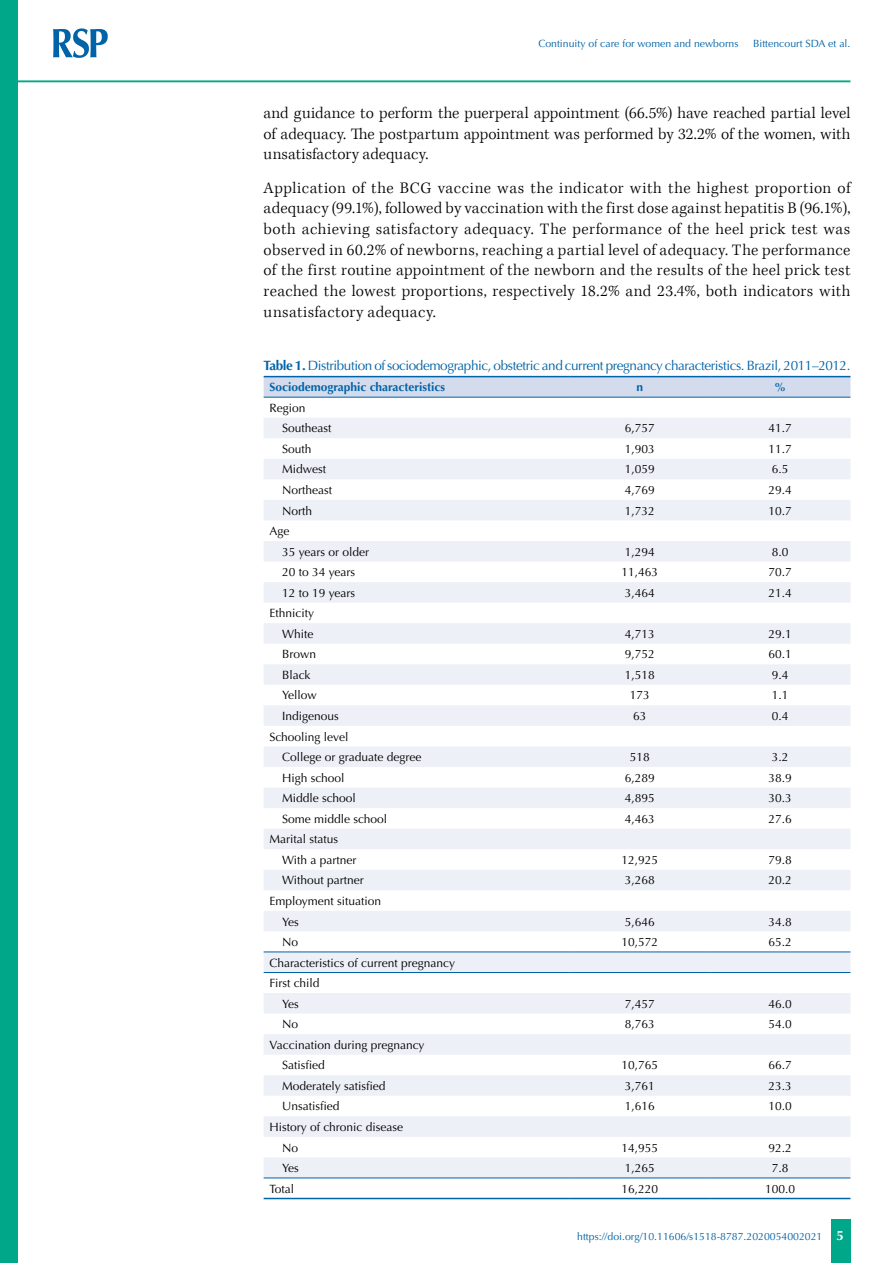
<style>
.page{position:relative;width:893px;height:1263px;background:#fff}
.page>*{position:absolute;margin:0;border:0;box-sizing:border-box;transform-origin:0 0}
.t1{font:300 16.5px/20.7px "Kepler Std";letter-spacing:.015em;color:#000;text-align:justify}
.t2{font:13.5px "Optima LT Std";letter-spacing:-.03em;color:#0063a7}
.t3{font:700 13.5px "Optima LT Std";color:#fff}
.t4{font:12px/20.5px "Optima LT Std";color:#000}
.t5{font:700 12px "Optima LT Std";color:#0063a7}
.t6{font:10.5px "Optima LT Std";color:#0063a7}
.s1{font-weight:700}
</style>
<div class="page">
<div style="left:831px;top:1220px;width:20px;height:43px;background:#00a788"></div>
<div style="left:0;top:0;width:18px;height:1263px;background:#00a788"></div>
<svg style="left:53px;top:28px;width:55px;height:30px"></svg>
<hr style="left:18px;top:80px;width:832px;height:2px;background:#00a788">
<svg style="left:264px;top:377px;width:586px;height:20px;background:#ccd6e9"></svg>
<svg style="left:264px;top:418px;width:586px;height:759px;fill:#f1f3f8"></svg>
<hr style="left:264px;top:376px;width:306px;height:1px;background:#0063a7">
<hr style="left:570px;top:376px;width:140px;height:1px;background:#0063a7">
<hr style="left:710px;top:376px;width:140px;height:1px;background:#0063a7">
<hr style="left:264px;top:397px;width:306px;height:1px;background:#0063a7">
<hr style="left:570px;top:397px;width:140px;height:1px;background:#0063a7">
<hr style="left:710px;top:397px;width:140px;height:1px;background:#0063a7">
<hr style="left:264px;top:1198px;width:306px;height:1px;background:#0063a7">
<hr style="left:570px;top:1198px;width:140px;height:1px;background:#0063a7">
<hr style="left:710px;top:1198px;width:140px;height:1px;background:#0063a7">
<hr style="left:264px;top:1177px;width:306px;height:1px;background:#0063a7">
<hr style="left:570px;top:1177px;width:140px;height:1px;background:#0063a7">
<hr style="left:710px;top:1177px;width:140px;height:1px;background:#0063a7">
<hr style="left:264px;top:951px;width:306px;height:1px;background:#0063a7">
<hr style="left:570px;top:951px;width:140px;height:1px;background:#0063a7">
<hr style="left:710px;top:951px;width:140px;height:1px;background:#0063a7">
<hr style="left:264px;top:972px;width:306px;height:1px;background:#0063a7">
<hr style="left:570px;top:972px;width:140px;height:1px;background:#0063a7">
<hr style="left:710px;top:972px;width:140px;height:1px;background:#0063a7">
<p class="t6" style="left:538px;top:37px;width:202px">Continuity of care for women and newborns</p>
<p class="t6" style="left:753px;top:37px;width:99px">Bittencourt SDA et al.</p>
<h1 class="t1" style="left:264px;top:103px;width:588px">and guidance to perform the puerperal appointment (66.5%) have reached partial level of adequacy. The postpartum appointment was performed by 32.2% of the women, with unsatisfactory adequacy.</h1>
<p class="t1" style="left:264px;top:178px;width:588px">Application of the BCG vaccine was the indicator with the highest proportion of adequacy (99.1%), followed by vaccination with the first dose against hepatitis B (96.1%), both achieving satisfactory adequacy. The performance of the heel prick test was observed in 60.2% of newborns, reaching a partial level of adequacy. The performance of the first routine appointment of the newborn and the results of the heel prick test reached the lowest proportions, respectively 18.2% and 23.4%, both indicators with unsatisfactory adequacy.</p>
<p class="t2" style="left:264px;top:357px;width:588px"><span class="s1">Table 1.</span> Distribution of sociodemographic, obstetric and current pregnancy characteristics. Brazil, 2011–2012.</p>
<p class="t5" style="left:269px;top:380px;width:177px">Sociodemographic characteristics</p>
<p class="t5" style="left:637px;top:380px;width:8px">n</p>
<p class="t5" style="left:774px;top:380px;width:13px">%</p>
<p class="t4" style="left:282px;top:398px;width:51px;text-indent:-13px">Region<br>Southeast</p>
<p class="t4" style="left:625px;top:418px;width:32px">6,757</p>
<p class="t4" style="left:769px;top:418px;width:25px">41.7</p>
<p class="t4" style="left:282px;top:439px;width:31px">South</p>
<p class="t4" style="left:625px;top:439px;width:32px">1,903</p>
<p class="t4" style="left:769px;top:439px;width:25px">11.7</p>
<p class="t4" style="left:282px;top:459px;width:45px">Midwest</p>
<p class="t4" style="left:625px;top:459px;width:32px">1,059</p>
<p class="t4" style="left:772px;top:459px;width:18px">6.5</p>
<p class="t4" style="left:282px;top:480px;width:52px">Northeast</p>
<p class="t4" style="left:625px;top:480px;width:32px">4,769</p>
<p class="t4" style="left:769px;top:480px;width:25px">29.4</p>
<p class="t4" style="left:282px;top:500px;width:32px">North</p>
<p class="t4" style="left:625px;top:500px;width:32px">1,732</p>
<p class="t4" style="left:769px;top:500px;width:25px">10.7</p>
<p class="t4" style="left:282px;top:521px;width:89px;text-indent:-13px">Age<br>35 years or older</p>
<p class="t4" style="left:625px;top:541px;width:32px">1,294</p>
<p class="t4" style="left:772px;top:541px;width:18px">8.0</p>
<p class="t4" style="left:282px;top:562px;width:75px">20 to 34 years</p>
<p class="t4" style="left:622px;top:562px;width:38px">11,463</p>
<p class="t4" style="left:769px;top:562px;width:25px">70.7</p>
<p class="t4" style="left:282px;top:583px;width:75px">12 to 19 years</p>
<p class="t4" style="left:625px;top:583px;width:32px">3,464</p>
<p class="t4" style="left:769px;top:583px;width:25px">21.4</p>
<p class="t4" style="left:269px;top:603px;width:46px;text-align:right">Ethnicity<br>White</p>
<p class="t4" style="left:625px;top:624px;width:32px">4,713</p>
<p class="t4" style="left:769px;top:624px;width:25px">29.1</p>
<p class="t4" style="left:282px;top:644px;width:35px">Brown</p>
<p class="t4" style="left:625px;top:644px;width:32px">9,752</p>
<p class="t4" style="left:769px;top:644px;width:25px">60.1</p>
<p class="t4" style="left:282px;top:665px;width:30px">Black</p>
<p class="t4" style="left:625px;top:665px;width:32px">1,518</p>
<p class="t4" style="left:772px;top:665px;width:18px">9.4</p>
<p class="t4" style="left:282px;top:685px;width:36px">Yellow</p>
<p class="t4" style="left:630px;top:685px;width:22px">173</p>
<p class="t4" style="left:772px;top:685px;width:18px">1.1</p>
<p class="t4" style="left:282px;top:706px;width:58px">Indigenous</p>
<p class="t4" style="left:633px;top:706px;width:15px">63</p>
<p class="t4" style="left:772px;top:706px;width:18px">0.4</p>
<p class="t4" style="left:282px;top:726px;width:141px;text-indent:-13px">Schooling level<br>College or graduate degree</p>
<p class="t4" style="left:630px;top:747px;width:22px">518</p>
<p class="t4" style="left:772px;top:747px;width:18px">3.2</p>
<p class="t4" style="left:282px;top:767px;width:64px">High school</p>
<p class="t4" style="left:625px;top:767px;width:32px">6,289</p>
<p class="t4" style="left:769px;top:767px;width:25px">38.9</p>
<p class="t4" style="left:282px;top:788px;width:75px">Middle school</p>
<p class="t4" style="left:625px;top:788px;width:32px">4,895</p>
<p class="t4" style="left:769px;top:788px;width:25px">30.3</p>
<p class="t4" style="left:282px;top:809px;width:107px">Some middle school</p>
<p class="t4" style="left:625px;top:809px;width:32px">4,463</p>
<p class="t4" style="left:769px;top:809px;width:25px">27.6</p>
<p class="t4" style="left:282px;top:829px;width:76px;text-indent:-13px">Marital status<br>With a partner</p>
<p class="t4" style="left:622px;top:850px;width:38px">12,925</p>
<p class="t4" style="left:769px;top:850px;width:25px">79.8</p>
<p class="t4" style="left:282px;top:870px;width:83px">Without partner</p>
<p class="t4" style="left:625px;top:870px;width:32px">3,268</p>
<p class="t4" style="left:769px;top:870px;width:25px">20.2</p>
<p class="t4" style="left:282px;top:891px;width:101px;text-indent:-13px">Employment situation<br>Yes</p>
<p class="t4" style="left:625px;top:911px;width:32px">5,646</p>
<p class="t4" style="left:769px;top:911px;width:25px">34.8</p>
<p class="t4" style="left:282px;top:932px;width:18px">No</p>
<p class="t4" style="left:622px;top:932px;width:38px">10,572</p>
<p class="t4" style="left:769px;top:932px;width:25px">65.2</p>
<p class="t4" style="left:269px;top:952px;width:187px">Characteristics of current pregnancy</p>
<p class="t4" style="left:269px;top:973px;width:52px">First child</p>
<p class="t4" style="left:282px;top:993px;width:18px">Yes</p>
<p class="t4" style="left:625px;top:993px;width:32px">7,457</p>
<p class="t4" style="left:769px;top:993px;width:25px">46.0</p>
<p class="t4" style="left:282px;top:1014px;width:18px">No</p>
<p class="t4" style="left:625px;top:1014px;width:32px">8,763</p>
<p class="t4" style="left:769px;top:1014px;width:25px">54.0</p>
<p class="t4" style="left:282px;top:1034px;width:144px;text-indent:-13px">Vaccination during pregnancy<br>Satisfied</p>
<p class="t4" style="left:622px;top:1055px;width:38px">10,765</p>
<p class="t4" style="left:769px;top:1055px;width:25px">66.7</p>
<p class="t4" style="left:282px;top:1076px;width:105px">Moderately satisfied</p>
<p class="t4" style="left:625px;top:1076px;width:32px">3,761</p>
<p class="t4" style="left:769px;top:1076px;width:25px">23.3</p>
<p class="t4" style="left:282px;top:1096px;width:59px">Unsatisfied</p>
<p class="t4" style="left:625px;top:1096px;width:32px">1,616</p>
<p class="t4" style="left:769px;top:1096px;width:25px">10.0</p>
<p class="t4" style="left:282px;top:1117px;width:123px;text-indent:-13px">History of chronic disease<br>No</p>
<p class="t4" style="left:622px;top:1137px;width:38px">14,955</p>
<p class="t4" style="left:769px;top:1137px;width:25px">92.2</p>
<p class="t4" style="left:282px;top:1158px;width:18px">Yes</p>
<p class="t4" style="left:625px;top:1158px;width:32px">1,265</p>
<p class="t4" style="left:772px;top:1158px;width:18px">7.8</p>
<p class="t4" style="left:269px;top:1178px;width:26px">Total</p>
<p class="t4" style="left:622px;top:1178px;width:38px">16,220</p>
<p class="t4" style="left:765px;top:1178px;width:32px">100.0</p>
<p class="t6" style="left:577px;top:1230px;width:247px">https://doi.org/10.11606/s1518-8787.2020054002021</p>
<p class="t3" style="left:836px;top:1228px;width:9px">5</p>
</div>
